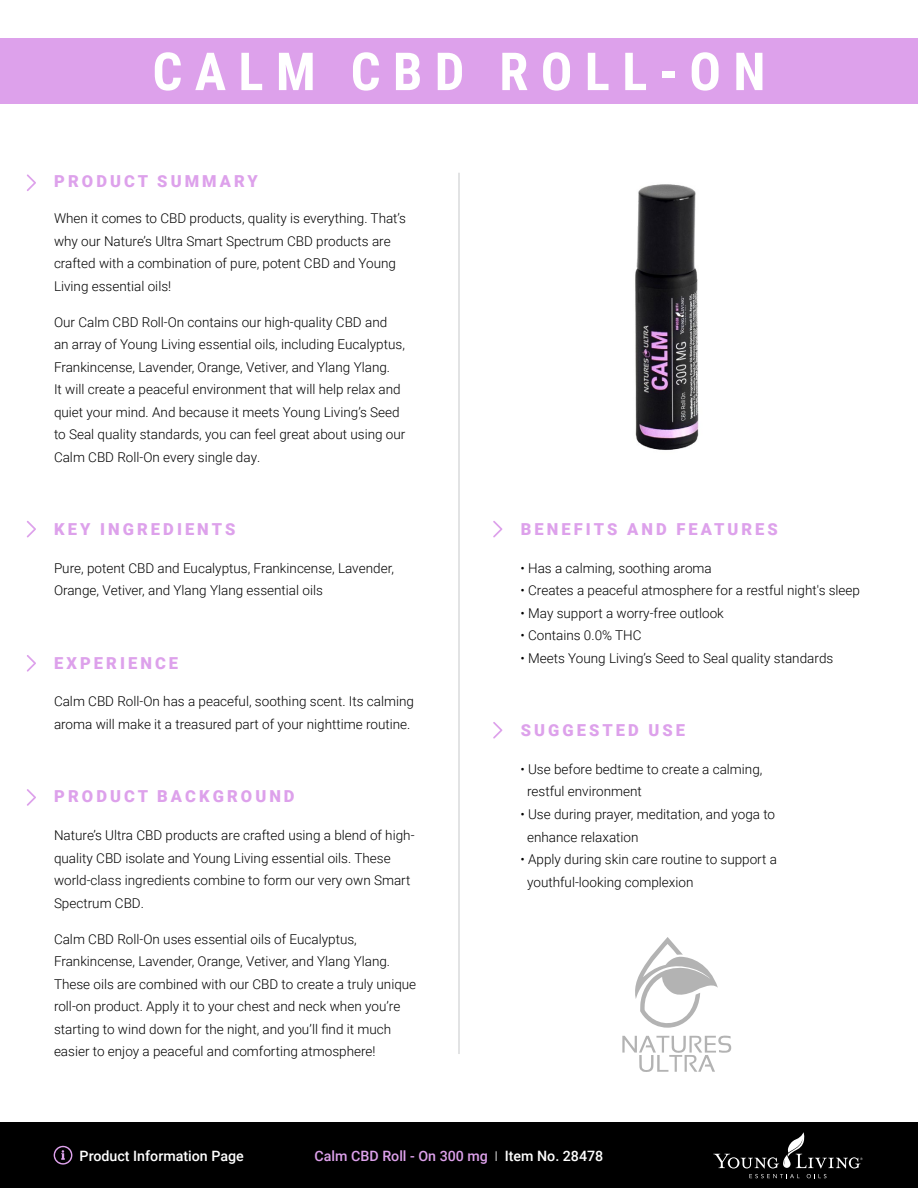
<style>
.page{position:relative;width:918px;height:1188px;background:#fff}
.page>*{position:absolute;margin:0;border:0;box-sizing:border-box;transform-origin:0 0}
.t1{font:700 52.5px "Roboto Condensed";letter-spacing:.235em;color:#fff}
.t2{font:900 16.5px "Roboto";letter-spacing:.185em;color:#dda1eb}
.t3{font:500 14.25px "Roboto";color:#dda1eb}
.t4{font:500 14.25px "Roboto";color:#fff}
.t5{font:300 13.5px/22.5px "Roboto";color:#000}
.s1{font-weight:300;font-size:13.5px;color:#fff}
.s2{color:#fff}
</style>
<div class="page">
<img style="left:635px;top:184px;width:64px;height:266px">
<svg style="left:622px;top:1035px;width:109px;height:37px"></svg>
<svg style="left:635px;top:937px;width:83px;height:91px"></svg>
<hr style="left:459px;top:173px;width:1px;height:881px;background:#c7c8ca">
<div style="left:0;top:38px;width:918px;height:66px;background:#dda1eb"></div>
<div style="left:0;top:1122px;width:918px;height:66px;background:#000"></div>
<svg style="left:27px;top:174px;width:9px;height:17px"></svg>
<svg style="left:27px;top:521px;width:9px;height:16px"></svg>
<svg style="left:27px;top:655px;width:9px;height:17px"></svg>
<svg style="left:27px;top:789px;width:9px;height:17px"></svg>
<svg style="left:493px;top:521px;width:9px;height:16px"></svg>
<svg style="left:493px;top:722px;width:9px;height:17px"></svg>
<svg style="left:713px;top:1132px;width:150px;height:46px"></svg>
<svg style="left:54px;top:1146px;width:18px;height:19px"></svg>
<h1 class="t1" style="left:152px;top:35px;width:615px">CALM CBD ROLL-ON</h1>
<p class="t2" style="left:54px;top:170px;width:205px">PRODUCT SUMMARY</p>
<p class="t5" style="left:54px;top:207px;width:354px">When it comes to CBD products, quality is everything. That’s why our Nature’s Ultra Smart Spectrum CBD products are crafted with a combination of pure, potent CBD and Young Living essential oils!</p>
<p class="t5" style="left:54px;top:310px;width:353px">Our Calm CBD Roll-On contains our high-quality CBD and<br>an array of Young Living essential oils, including Eucalyptus, Frankincense, Lavender, Orange, Vetiver, and Ylang Ylang.<br>It will create a peaceful environment that will help relax and quiet your mind. And because it meets Young Living’s Seed to Seal quality standards, you can feel great about using our Calm CBD Roll-On every single day.</p>
<p class="t2" style="left:54px;top:518px;width:183px">KEY INGREDIENTS</p>
<p class="t5" style="left:54px;top:556px;width:341px">Pure, potent CBD and Eucalyptus, Frankincense, Lavender,<br>Orange, Vetiver, and Ylang Ylang essential oils</p>
<p class="t2" style="left:54px;top:651px;width:125px">EXPERIENCE</p>
<p class="t5" style="left:54px;top:690px;width:362px">Calm CBD Roll-On has a peaceful, soothing scent. Its calming aroma will make it a treasured part of your nighttime routine.</p>
<p class="t2" style="left:54px;top:785px;width:242px">PRODUCT BACKGROUND</p>
<p class="t5" style="left:54px;top:824px;width:362px">Nature’s Ultra CBD products are crafted using a blend of high&shy;quality CBD isolate and Young Living essential oils. These world-class ingredients combine to form our very own Smart Spectrum CBD.</p>
<p class="t5" style="left:54px;top:927px;width:364px">Calm CBD Roll-On uses essential oils of Eucalyptus, Frankincense, Lavender, Orange, Vetiver, and Ylang Ylang.<br>These oils are combined with our CBD to create a truly unique roll-on product. Apply it to your chest and neck when you’re starting to wind down for the night, and you’ll find it much easier to enjoy a peaceful and comforting atmosphere!</p>
<p class="t2" style="left:521px;top:518px;width:259px">BENEFITS AND FEATURES</p>
<p class="t5" style="left:520px;top:556px;width:193px">• Has a calming, soothing aroma</p>
<p class="t5" style="left:520px;top:579px;width:341px">• Creates a peaceful atmosphere for a restful night's sleep</p>
<p class="t5" style="left:520px;top:601px;width:205px">• May support a worry-free outlook</p>
<p class="t5" style="left:520px;top:624px;width:123px">• Contains 0.0% THC</p>
<p class="t5" style="left:520px;top:646px;width:314px">• Meets Young Living’s Seed to Seal quality standards</p>
<p class="t2" style="left:521px;top:719px;width:166px">SUGGESTED USE</p>
<p class="t5" style="left:527px;top:757px;width:237px;text-indent:-7px">• Use before bedtime to create a calming, restful environment</p>
<p class="t5" style="left:527px;top:802px;width:250px;text-indent:-7px">• Use during prayer, meditation, and yoga to enhance relaxation</p>
<p class="t5" style="left:527px;top:847px;width:251px;text-indent:-7px">• Apply during skin care routine to support a youthful-looking complexion</p>
<p class="t4" style="left:80px;top:1146px;width:166px">Product Information Page</p>
<p class="t3" style="left:315px;top:1146px;width:290px">Calm CBD Roll - On 300 mg <span class="s1">I</span> <span class="s2">Item No. 28478</span></p>
</div>
